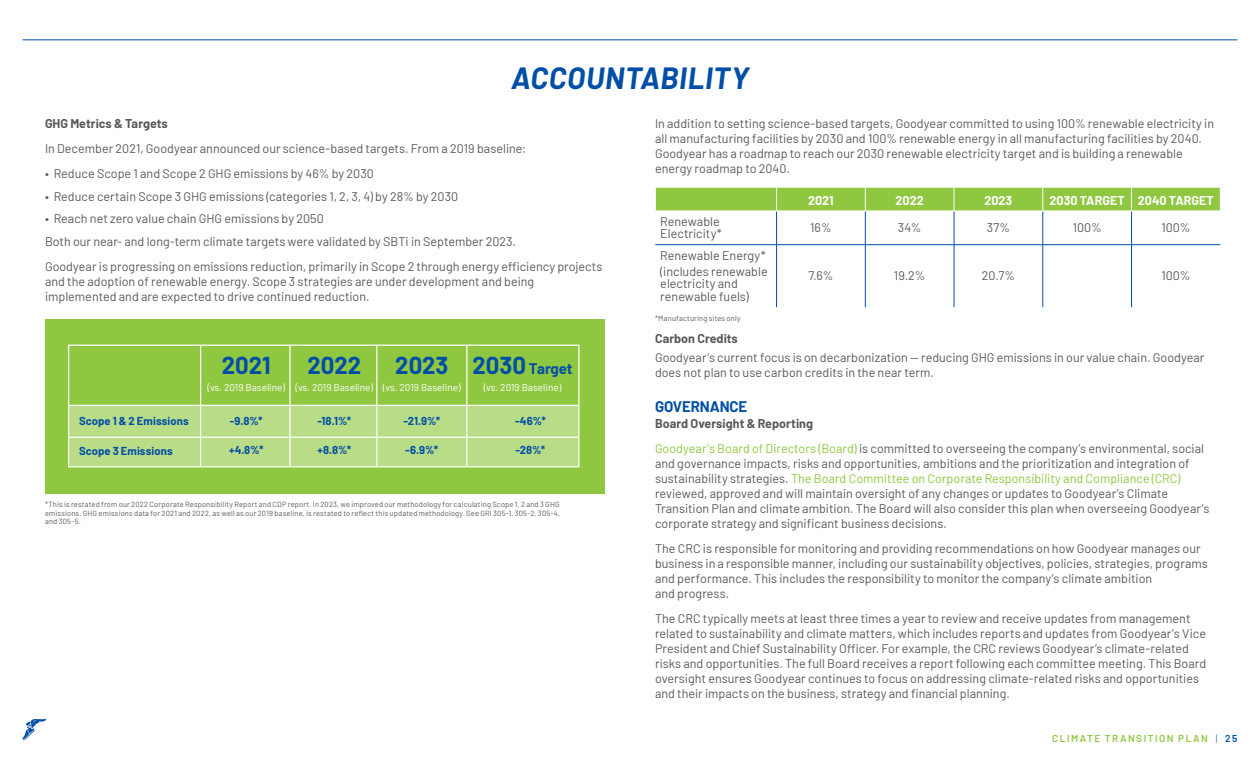
<style>
.page{position:relative;width:1260px;height:765px;background:#fff}
.page>*{position:absolute;margin:0;border:0;box-sizing:border-box;transform-origin:0 0}
.t1{font:italic 700 30px "Barlow";letter-spacing:.02em;color:#004ea8}
.t2{font:700 23.88px "Barlow";color:#004ea8}
.t3{font:700 15px "Barlow";letter-spacing:-.01em;color:#004ea8}
.t4{font:12.5px/15px "Barlow";color:#58595b}
.t5{font:700 12.5px "Barlow";color:#fff}
.t6{font:700 12.5px "Barlow";color:#58595b}
.t7{font:700 11.25px "Barlow";letter-spacing:.005em;color:#004ea8}
.t8{font:10px "Barlow";color:#fff}
.t9{font:600 10px "Barlow";letter-spacing:.15em;color:#8fc740}
.t10{font:7.5px/8.8px "Barlow";letter-spacing:.025em;color:#58595b;text-align:justify}
.s1{font-size:23.88px}
.s2{font-weight:700}
.s3{color:#8fc740}
.s4{font-weight:300;color:#004ea8}
.s5{color:#004ea8}
</style>
<div class="page">
<svg style="left:22px;top:719px;width:24px;height:21px"></svg>
<hr style="left:22px;top:40px;width:1216px;height:1px;background:#004ea8">
<hr style="left:776px;top:211px;width:1px;height:34px;background:#004ea8">
<hr style="left:865px;top:211px;width:1px;height:34px;background:#004ea8">
<hr style="left:954px;top:211px;width:1px;height:34px;background:#004ea8">
<hr style="left:1043px;top:211px;width:1px;height:34px;background:#004ea8">
<hr style="left:1131px;top:211px;width:1px;height:34px;background:#004ea8">
<hr style="left:655px;top:244px;width:122px;height:1px;background:#004ea8">
<hr style="left:777px;top:244px;width:88px;height:1px;background:#004ea8">
<hr style="left:776px;top:245px;width:1px;height:62px;background:#004ea8">
<hr style="left:865px;top:244px;width:89px;height:1px;background:#004ea8">
<hr style="left:865px;top:245px;width:1px;height:62px;background:#004ea8">
<hr style="left:954px;top:244px;width:89px;height:1px;background:#004ea8">
<hr style="left:954px;top:245px;width:1px;height:62px;background:#004ea8">
<hr style="left:1043px;top:244px;width:89px;height:1px;background:#004ea8">
<hr style="left:1043px;top:245px;width:1px;height:62px;background:#004ea8">
<hr style="left:1132px;top:244px;width:88px;height:1px;background:#004ea8">
<hr style="left:1131px;top:245px;width:1px;height:62px;background:#004ea8">
<svg style="left:655px;top:187px;width:566px;height:24px;background:#96ca4c"></svg>
<hr style="left:655px;top:211px;width:122px;height:1px;background:#fff">
<hr style="left:865px;top:211px;width:89px;height:1px;background:#fff">
<hr style="left:954px;top:211px;width:89px;height:1px;background:#fff">
<hr style="left:1043px;top:211px;width:89px;height:1px;background:#fff">
<div style="left:45px;top:319px;width:560px;height:175px;background:#8fc740"></div>
<div style="left:70px;top:405px;width:509px;height:61px;background:#b9dc87"></div>
<div style="left:68px;top:345px;width:512px;height:122px;border:1px solid #fff"></div>
<hr style="left:69px;top:405px;width:509px;height:1px;background:#fff">
<hr style="left:200px;top:345px;width:1px;height:121px;background:#fff">
<hr style="left:289px;top:345px;width:2px;height:121px;background:#fff">
<hr style="left:376px;top:345px;width:2px;height:121px;background:#fff">
<hr style="left:466px;top:345px;width:2px;height:121px;background:#fff">
<hr style="left:69px;top:437px;width:509px;height:1px;background:#fff">
<h1 class="t1" style="left:511px;top:56px;width:239px">ACCOUNTABILITY</h1>
<p class="t6" style="left:45px;top:114px;width:124px">GHG Metrics &amp; Targets</p>
<p class="t4" style="left:45px;top:140px;width:483px">In December 2021, Goodyear announced our science-based targets. From a 2019 baseline:</p>
<p class="t4" style="left:45px;top:165px;width:331px">• Reduce Scope 1 and Scope 2 GHG emissions by 46% by 2030</p>
<p class="t4" style="left:45px;top:188px;width:415px">• Reduce certain Scope 3 GHG emissions (categories 1, 2, 3, 4) by 28% by 2030</p>
<p class="t4" style="left:45px;top:206px;width:473px;line-height:22.5px">• Reach net zero value chain GHG emissions by 2050<br>Both our near- and long-term climate targets were validated by SBTi in September 2023.</p>
<p class="t4" style="left:45px;top:258px;width:559px">Goodyear is progressing on emissions reduction, primarily in Scope 2 through energy efficiency projects and the adoption of renewable energy. Scope 3 strategies are under development and being implemented and are expected to drive continued reduction.</p>
<h2 class="t2" style="left:222px;top:348px;width:50px">2021</h2>
<p class="t8" style="left:207px;top:380px;width:79px">(vs. 2019 Baseline)</p>
<h2 class="t2" style="left:307px;top:348px;width:55px">2022</h2>
<p class="t8" style="left:295px;top:380px;width:79px">(vs. 2019 Baseline)</p>
<h2 class="t2" style="left:395px;top:348px;width:54px">2023</h2>
<p class="t8" style="left:383px;top:380px;width:79px">(vs. 2019 Baseline)</p>
<p class="t3" style="left:472px;top:358px;width:102px"><span class="s1">2030</span> Target</p>
<p class="t8" style="left:484px;top:380px;width:79px">(vs. 2019 Baseline)</p>
<p class="t7" style="left:79px;top:412px;width:111px">Scope 1 &amp; 2 Emissions</p>
<p class="t7" style="left:230px;top:412px;width:34px">-9.8%*</p>
<p class="t7" style="left:317px;top:412px;width:35px">-18.1%*</p>
<p class="t7" style="left:403px;top:412px;width:38px">-21.9%*</p>
<p class="t7" style="left:515px;top:412px;width:32px">-46%*</p>
<p class="t7" style="left:79px;top:443px;width:95px">Scope 3 Emissions</p>
<p class="t7" style="left:229px;top:442px;width:36px">+4.8%*</p>
<p class="t7" style="left:317px;top:442px;width:35px">+8.8%*</p>
<p class="t7" style="left:405px;top:442px;width:34px">-6.9%*</p>
<p class="t7" style="left:516px;top:442px;width:31px">-28%*</p>
<p class="t10" style="left:45px;top:499px;width:517px">*This is restated from our 2022 Corporate Responsibility Report and CDP report. In 2023, we improved our methodology for calculating Scope 1, 2 and 3 GHG emissions. GHG emissions data for 2021 and 2022, as well as our 2019 baseline, is restated to reflect this updated methodology. See GRI 305-1, 305-2, 305-4, and 305-5.</p>
<p class="t4" style="left:655px;top:115px;width:561px">In addition to setting science-based targets, Goodyear committed to using 100% renewable electricity in all manufacturing facilities by 2030 and 100% renewable energy in all manufacturing facilities by 2040.<br>Goodyear has a roadmap to reach our 2030 renewable electricity target and is building a renewable energy roadmap to 2040.</p>
<p class="t5" style="left:808px;top:191px;width:27px">2021</p>
<p class="t5" style="left:896px;top:191px;width:30px">2022</p>
<p class="t5" style="left:985px;top:191px;width:29px">2023</p>
<p class="t5" style="left:1050px;top:191px;width:166px">2030 TARGET 2040 TARGET</p>
<p class="t4" style="left:660px;top:214px;width:63px;line-height:12.5px">Renewable<br>Electricity*</p>
<p class="t4" style="left:810px;top:219px;width:23px">16%</p>
<p class="t4" style="left:898px;top:219px;width:25px">34%</p>
<p class="t4" style="left:987px;top:219px;width:25px">37%</p>
<p class="t4" style="left:1073px;top:219px;width:31px">100%</p>
<p class="t4" style="left:1161px;top:219px;width:31px">100%</p>
<p class="t4" style="left:660px;top:246px;width:109px;line-height:16.2px">Renewable Energy* (includes renewable</p>
<p class="t4" style="left:660px;top:277px;width:90px;line-height:12.5px">electricity and renewable fuels)</p>
<p class="t4" style="left:808px;top:267px;width:27px">7.6%</p>
<p class="t4" style="left:894px;top:267px;width:33px">19.2%</p>
<p class="t4" style="left:982px;top:267px;width:35px">20.7%</p>
<p class="t4" style="left:1161px;top:267px;width:31px">100%</p>
<p class="t10" style="left:655px;top:313px;width:87px">*Manufacturing sites only</p>
<p class="t6" style="left:655px;top:330px;width:84px">Carbon Credits</p>
<p class="t4" style="left:655px;top:349px;width:551px">Goodyear’s current focus is on decarbonization — reducing GHG emissions in our value chain. Goodyear does not plan to use carbon credits in the near term.</p>
<p class="t3" style="left:655px;top:396px;width:94px">GOVERNANCE</p>
<p class="t4" style="left:655px;top:410px;width:551px;line-height:25px"><span class="s2">Board Oversight &amp; Reporting<br></span><span class="s3">Goodyear’s Board of Directors (Board)</span> is committed to overseeing the company’s environmental, social</p>
<p class="t4" style="left:655px;top:455px;width:556px">and governance impacts, risks and opportunities, ambitions and the prioritization and integration of sustainability strategies. <span class="s3">The Board Committee on Corporate Responsibility and Compliance (CRC) </span>reviewed, approved and will maintain oversight of any changes or updates to Goodyear’s Climate Transition Plan and climate ambition. The Board will also consider this plan when overseeing Goodyear’s corporate strategy and significant business decisions.</p>
<p class="t4" style="left:655px;top:540px;width:554px">The CRC is responsible for monitoring and providing recommendations on how Goodyear manages our business in a responsible manner, including our sustainability objectives, policies, strategies, programs and performance. This includes the responsibility to monitor the company’s climate ambition<br>and progress.</p>
<p class="t4" style="left:655px;top:610px;width:553px">The CRC typically meets at least three times a year to review and receive updates from management related to sustainability and climate matters, which includes reports and updates from Goodyear’s Vice President and Chief Sustainability Officer. For example, the CRC reviews Goodyear’s climate-related risks and opportunities. The full Board receives a report following each committee meeting. This Board oversight ensures Goodyear continues to focus on addressing climate-related risks and opportunities and their impacts on the business, strategy and financial planning.</p>
<p class="t9" style="left:1052px;top:731px;width:187px">CLIMATE TRANSITION PLAN <span class="s4">|</span> <span class="s5">25</span></p>
</div>
